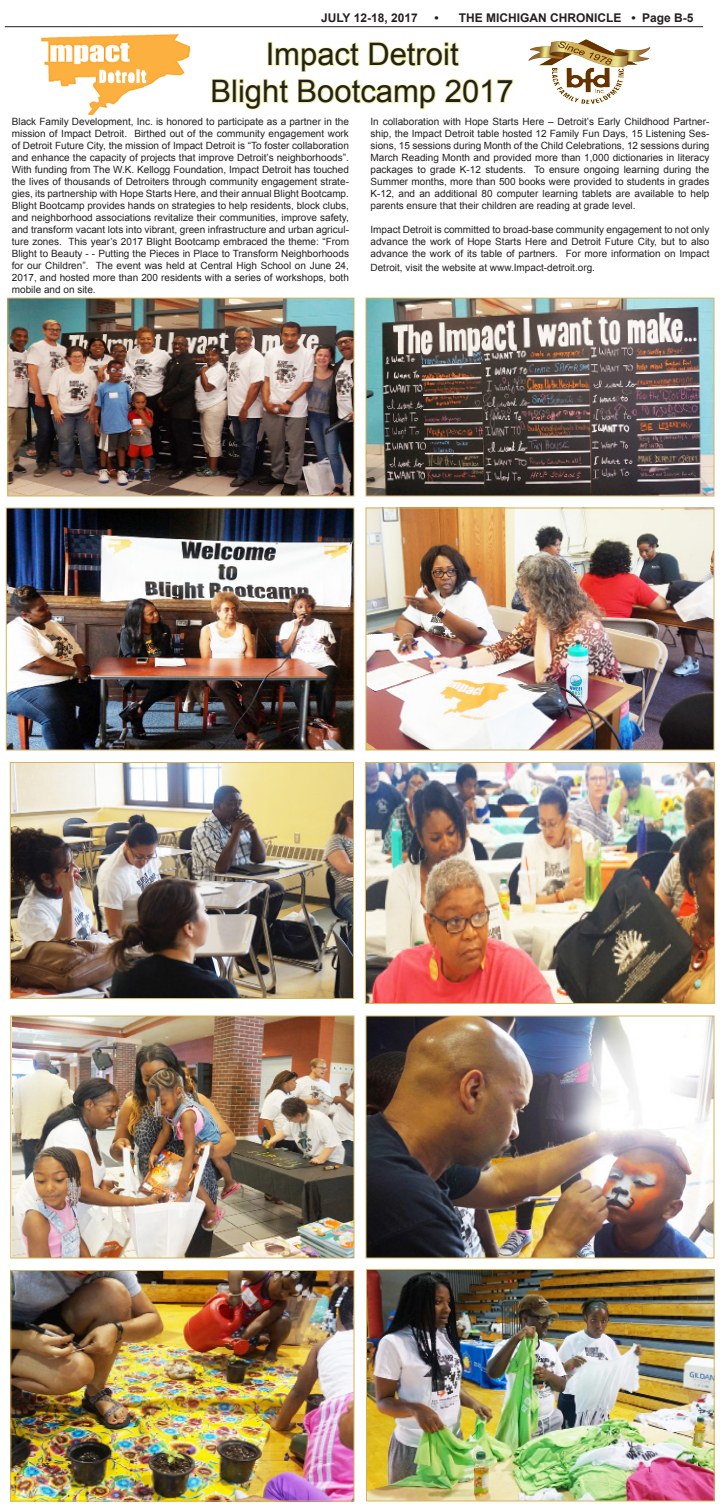
<style>
.page{position:relative;width:720px;height:1512px;background:#fff}
.page>*{position:absolute;margin:0;border:0;box-sizing:border-box;transform-origin:0 0}
.t1{font:31px "Arial";color:#231f20}
.t2{font:700 12px "Arial";color:#231f20}
.t3{font:10px/12px "Arial";color:#231f20;text-align:justify}
</style>
<div class="page">
<img style="left:9px;top:300px;width:343px;height:194px">
<div style="left:7px;top:298px;width:347px;height:198px;border:1px solid #d5b358"></div>
<img style="left:368px;top:300px;width:344px;height:194px">
<div style="left:366px;top:298px;width:348px;height:198px;border:1px solid #d5b358"></div>
<img style="left:368px;top:1018px;width:344px;height:238px">
<img style="left:12px;top:1272px;width:340px;height:228px">
<div style="left:10px;top:1270px;width:344px;height:232px;border:1px solid #d5b358"></div>
<img style="left:368px;top:1271px;width:345px;height:229px">
<div style="left:366px;top:1269px;width:349px;height:233px;border:1px solid #d5b358"></div>
<img style="left:367px;top:764px;width:346px;height:238px">
<div style="left:365px;top:762px;width:350px;height:242px;border:1px solid #d5b358"></div>
<img style="left:12px;top:1018px;width:340px;height:238px">
<div style="left:10px;top:1016px;width:344px;height:242px;border:1px solid #d5b358"></div>
<img style="left:368px;top:510px;width:344px;height:238px">
<div style="left:366px;top:508px;width:348px;height:242px;border:1px solid #d5b358"></div>
<img style="left:528px;top:27px;width:122px;height:77px">
<img style="left:12px;top:764px;width:340px;height:233px">
<div style="left:10px;top:762px;width:344px;height:237px;border:1px solid #d5b358"></div>
<img style="left:8px;top:510px;width:344px;height:238px">
<svg style="left:211px;top:78px;width:20px;height:25px"></svg>
<div style="left:232px;top:79px;width:5px;height:24px;border:2px solid #efef97"></div>
<svg style="left:239px;top:41px;width:275px;height:69px"></svg>
<img style="left:41px;top:27px;width:161px;height:87px">
<svg style="left:98px;top:69px;width:49px;height:20px"></svg>
<hr style="left:5px;top:26px;width:698px;height:1px;background:#231f20">
<p class="t2" style="left:321px;top:9px;width:98px">JULY 12-18, 2017</p>
<p class="t2" style="left:435px;top:9px;width:261px">• THE MICHIGAN CHRONICLE • Page B-5</p>
<p class="t1" style="left:266px;top:34px;width:194px">Impact Detroit</p>
<p class="t1" style="left:211px;top:71px;width:305px">Blight Bootcamp 2017</p>
<p class="t3" style="left:12px;top:115px;width:339px">Black Family Development, Inc. is honored to participate as a partner in the mission of Impact Detroit. Birthed out of the community engagement work of Detroit Future City, the mission of Impact Detroit is “To foster collaboration and enhance the capacity of projects that improve Detroit’s neighborhoods”.<br>With funding from The W.K. Kellogg Foundation, Impact Detroit has touched the lives of thousands of Detroiters through community engagement strate&shy;gies, its partnership with Hope Starts Here, and their annual Blight Bootcamp.<br>Blight Bootcamp provides hands on strategies to help residents, block clubs, and neighborhood associations revitalize their communities, improve safety, and transform vacant lots into vibrant, green infrastructure and urban agricul&shy;ture zones. This year’s 2017 Blight Bootcamp embraced the theme: “From Blight to Beauty - - Putting the Pieces in Place to Transform Neighborhoods for our Children”. The event was held at Central High School on June 24, 2017, and hosted more than 200 residents with a series of workshops, both mobile and on site.</p>
<p class="t3" style="left:370px;top:115px;width:340px">In collaboration with Hope Starts Here – Detroit’s Early Childhood Partner&shy;ship, the Impact Detroit table hosted 12 Family Fun Days, 15 Listening Ses&shy;sions, 15 sessions during Month of the Child Celebrations, 12 sessions during March Reading Month and provided more than 1,000 dictionaries in literacy packages to grade K-12 students. To ensure ongoing learning during the Summer months, more than 500 books were provided to students in grades K-12, and an additional 80 computer learning tablets are available to help parents ensure that their children are reading at grade level.</p>
<p class="t3" style="left:370px;top:223px;width:341px">Impact Detroit is committed to broad-base community engagement to not only advance the work of Hope Starts Here and Detroit Future City, but to also advance the work of its table of partners. For more information on Impact</p>
<p class="t3" style="left:370px;top:261px;width:226px">Detroit, visit the website at www.Impact-detroit.org.</p>
</div>
